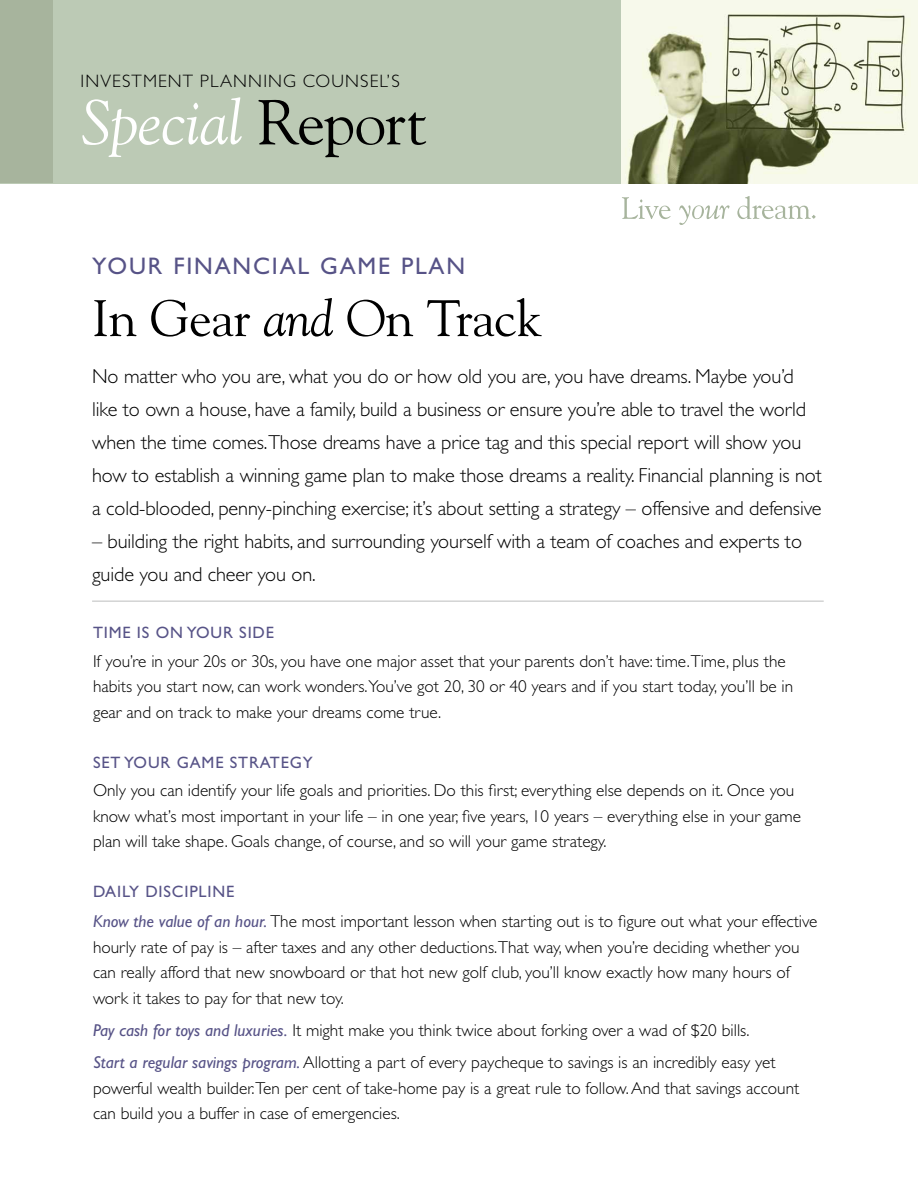
<style>
.page{position:relative;width:918px;height:1188px;background:#fff}
.page>*{position:absolute;margin:0;border:0;box-sizing:border-box;transform-origin:0 0}
.t1{font:italic 63px "Goudy Std";letter-spacing:-.005em;color:#fff}
.t2{font:51px "Goudy Std";letter-spacing:-.01em;color:#000}
.t3{font:24px "Gill Sans Std";letter-spacing:.075em;color:#575387}
.t4{font:300 20.25px/33px "Gill Sans Std";letter-spacing:-.005em;color:#000}
.t5{font:300 18px "Gill Sans Std";letter-spacing:.065em;color:#000}
.t6{font:300 17.25px/25.5px "Gill Sans Std";color:#000}
.t7{font:16.5px "Gill Sans Std";letter-spacing:.05em;color:#575387}
.s1{font-style:normal;color:#000}
.s2{font-style:italic}
.s3{font-weight:400;font-style:italic;color:#575387}
</style>
<div class="page">
<div style="left:0;top:0;width:918px;height:183px;background:#bccab5"></div>
<div style="left:0;top:0;width:52px;height:183px;background:#a7b49d"></div>
<img style="left:622px;top:0;width:296px;height:183px">
<svg style="left:622px;top:196px;width:194px;height:29px"></svg>
<hr style="left:92px;top:601px;width:732px;height:1px;background:#bcbdbd">
<p class="t5" style="left:81px;top:71px;width:321px">investment Planning Counsel’s</p>
<h1 class="t1" style="left:81px;top:84px;width:348px">Special <span class="s1">Report</span></h1>
<h3 class="t3" style="left:92px;top:253px;width:375px">YOUR FINANCIAL GAME PLAN</h3>
<h2 class="t2" style="left:92px;top:287px;width:451px">In Gear <span class="s2">and</span> On Track</h2>
<p class="t4" style="left:92px;top:359px;width:731px">N o matter who you are, what you do or how old you are, you have dreams. Maybe you’d like to own a house, have a family, build a business or ensure you’re able to travel the world when the time comes.Those dreams have a price tag and this special report will show you how to establish a winning game plan to make those dreams a reality. Financial planning is not a cold-blooded, penny-pinching exercise; it’s about setting a strategy – offensive and defensive</p>
<p class="t4" style="left:92px;top:524px;width:711px">– building the right habits, and surrounding yourself with a team of coaches and experts to guide you and cheer you on.</p>
<p class="t7" style="left:93px;top:623px;width:183px">TIME IS ON YOUR SIDE</p>
<p class="t6" style="left:93px;top:649px;width:702px">If you’re in your 20s or 30s, you have one major asset that your parents don’t have: time.Time, plus the habits you start now, can work wonders.You’ve got 20, 30 or 40 years and if you start today, you’ll be in gear and on track to make your dreams come true.</p>
<p class="t7" style="left:93px;top:752px;width:203px">SET YOUR GAME ST RATEGY</p>
<p class="t6" style="left:93px;top:778px;width:710px">Only you can identify your life goals and priorities. Do this first; everything else depends on it. Once you know what’s most important in your life – in one year, five years, 10 years – everything else in your game plan will take shape. Goals change, of course, and so will your game strategy.</p>
<p class="t7" style="left:93px;top:882px;width:143px">DAILY DISCIPLINE</p>
<p class="t6" style="left:93px;top:909px;width:726px"><span class="s3">Know the value of an hour.</span> The most important lesson when starting out is to figure out what your effective hourly rate of pay is – after taxes and any other deductions.That way, when you’re deciding whether you can really afford that new snowboard or that hot new golf club, you’ll know exactly how many hours of work it takes to pay for that new toy.</p>
<p class="t6" style="left:93px;top:1014px;width:684px;line-height:32.4px"><span class="s3">Pay cash for toys and luxuries.</span> It might make you think twice about forking over a wad of $20 bills.<br><span class="s3">Start a regular savings program.</span> Allotting a part of every paycheque to savings is an incredibly easy yet</p>
<p class="t6" style="left:93px;top:1076px;width:708px">powerful wealth builder.Ten per cent of take-home pay is a great rule to follow. And that savings account can build you a buffer in case of emergencies.</p>
</div>
